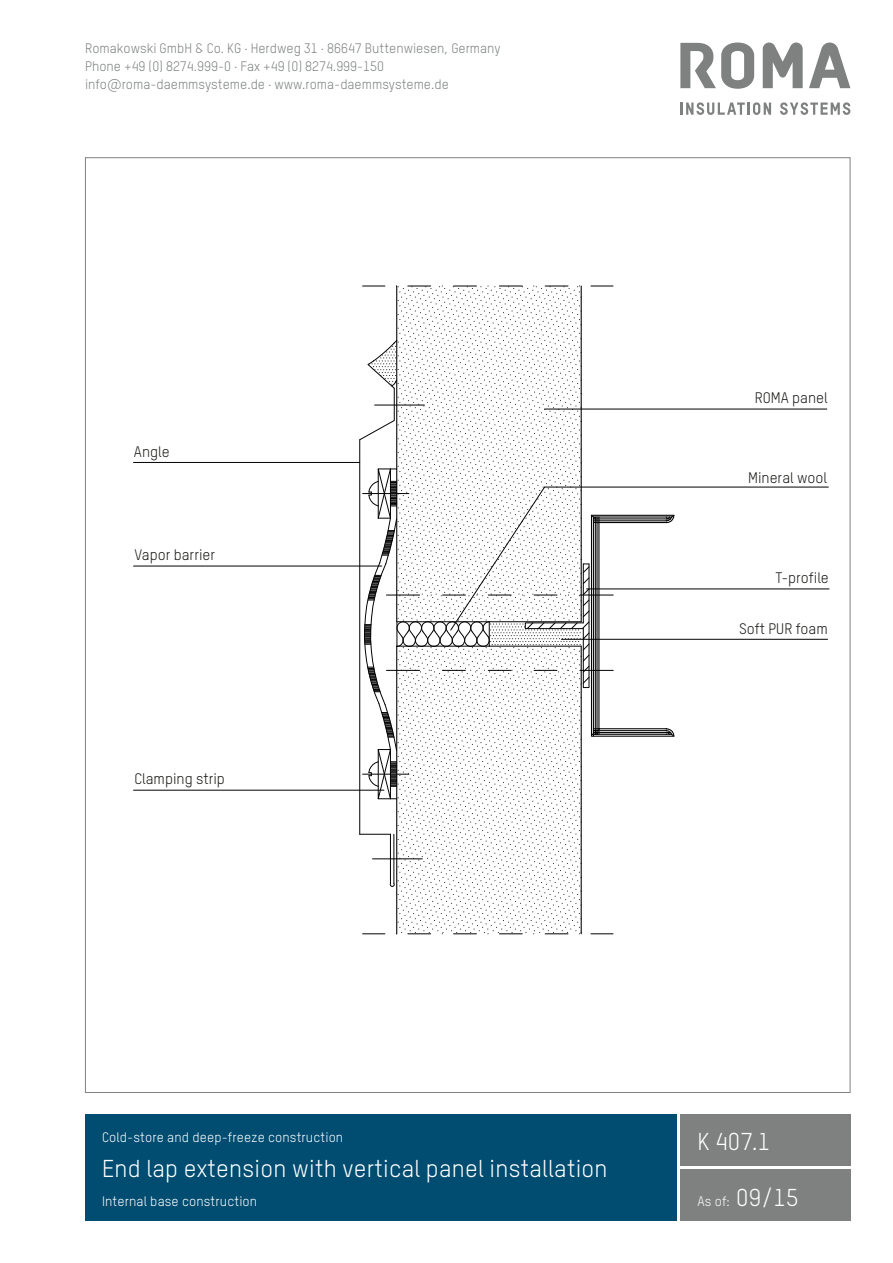
<style>
.page{position:relative;width:893px;height:1263px;background:#fff}
.page>*{position:absolute;margin:0;border:0;box-sizing:border-box;transform-origin:0 0}
.t1{font:24px "TSTARPRO";letter-spacing:.01em;color:#fff}
.t2{font:15px "TSTARPRO";color:#1a1a18}
.t3{font:13.5px/18px "TSTARPRO";color:#7f8181}
.t4{font:13.5px "TSTARPRO";letter-spacing:.01em;color:#fff}
.s1{font-size:24px}
</style>
<div class="page">
<svg style="left:763px;top:43px;width:40px;height:45px"></svg>
<svg style="left:809px;top:43px;width:41px;height:45px"></svg>
<svg style="left:680px;top:43px;width:74px;height:46px"></svg>
<svg style="left:680px;top:102px;width:91px;height:13px"></svg>
<svg style="left:780px;top:102px;width:70px;height:13px"></svg>
<div style="left:85px;top:1114px;width:591px;height:106px;background:#004d71"></div>
<div style="left:680px;top:1114px;width:170px;height:51px;background:#7f8181"></div>
<div style="left:680px;top:1169px;width:170px;height:51px;background:#7f8181"></div>
<hr style="left:134px;top:462px;width:226px;height:1px;background:#030304">
<hr style="left:134px;top:566px;width:248px;height:1px;background:#030304">
<hr style="left:134px;top:790px;width:250px;height:1px;background:#030304">
<hr style="left:586px;top:589px;width:243px;height:1px;background:#030304">
<svg style="left:675px;top:486px;width:153px;height:154px"></svg>
<hr style="left:545px;top:409px;width:282px;height:1px;background:#030304">
<svg style="left:359px;top:286px;width:316px;height:648px"></svg>
<p class="t3" style="left:85px;top:39px;width:417px">Romakowski GmbH &amp; Co. KG · Herdweg 31 · 86647 Buttenwiesen, Germany<br>Phone +49 (0) 8274.999-0 · Fax +49 (0) 8274.999-150 info@roma-daemmsysteme.de · www.roma-daemmsysteme.de</p>
<p class="t2" style="left:134px;top:442px;width:37px">Angle</p>
<p class="t2" style="left:134px;top:544px;width:82px">Vapor barrier</p>
<p class="t2" style="left:134px;top:769px;width:92px">Clamping strip</p>
<p class="t2" style="left:755px;top:388px;width:75px">ROMA panel</p>
<p class="t2" style="left:748px;top:468px;width:80px">Mineral wool</p>
<p class="t2" style="left:775px;top:568px;width:55px">T-profile</p>
<p class="t2" style="left:739px;top:619px;width:90px">Soft PUR foam</p>
<p class="t4" style="left:102px;top:1128px;width:243px">Cold-store and deep-freeze construction</p>
<h1 class="t1" style="left:102px;top:1152px;width:507px">End lap extension with vertical panel installation</h1>
<p class="t4" style="left:102px;top:1192px;width:157px">Internal base construction</p>
<h1 class="t1" style="left:697px;top:1125px;width:75px">K 407.1</h1>
<p class="t4" style="left:697px;top:1192px;width:103px">As of: <span class="s1">09/15</span></p>
</div>
